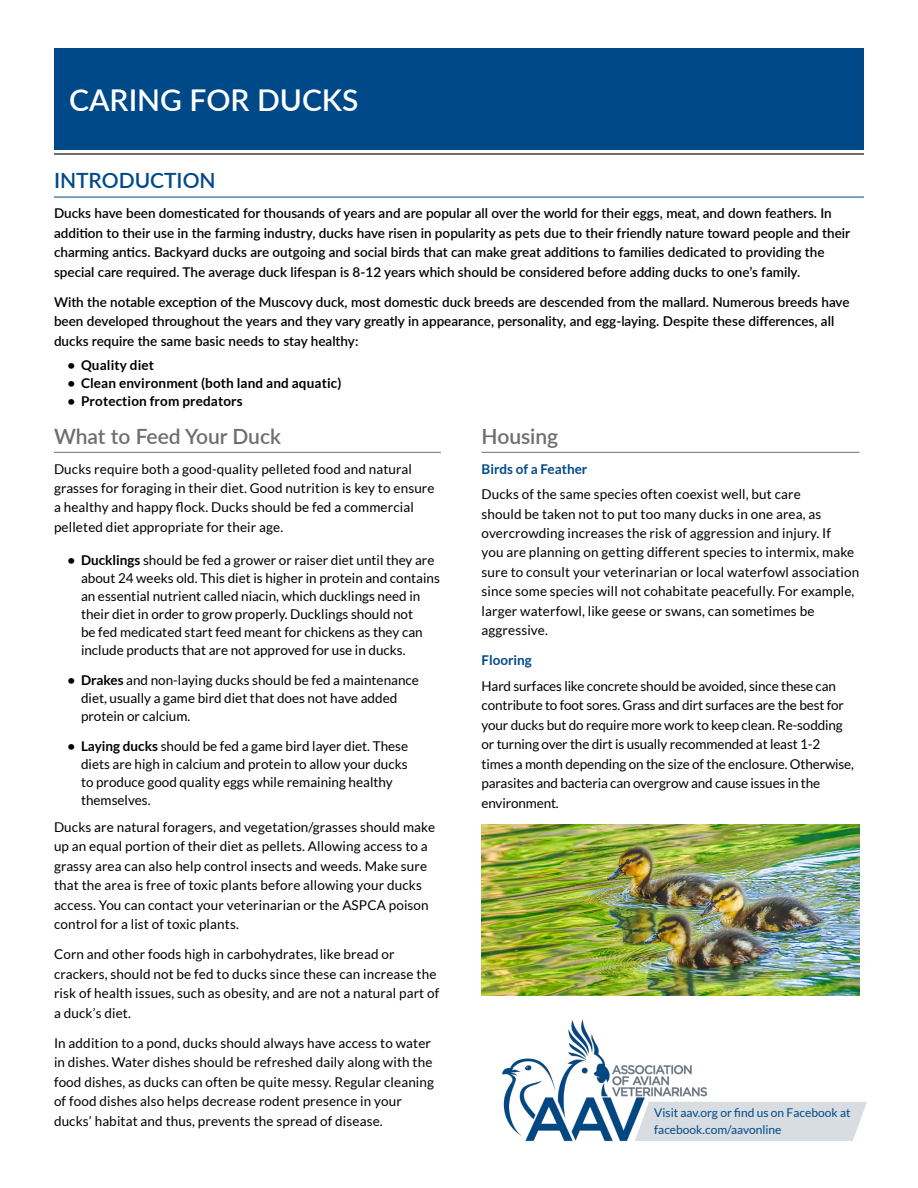
<style>
.page{position:relative;width:918px;height:1188px;background:#fff}
.page>*{position:absolute;margin:0;border:0;box-sizing:border-box;transform-origin:0 0}
.t1{font:600 30px "Lato";color:#fff}
.t2{font:600 21px "Lato";color:#6d6e71}
.t3{font:600 21px "Lato";color:#004988}
.t4{font:13.5px/19.5px "Lato";letter-spacing:.01em;color:#000}
.t5{font:600 13.5px/19.5px "Lato";color:#000}
.t6{font:13.5px/19.5px "Lato";letter-spacing:-.01em;color:#000}
.t7{font:700 13.5px "Lato";letter-spacing:.01em;color:#000}
.t8{font:700 13.5px "Lato";color:#004988}
.t9{font:12px/16.5px "Lato";color:#004988}
.s1{font-weight:700}
</style>
<div class="page">
<div style="left:54px;top:49px;width:810px;height:101px;background:#004988"></div>
<hr style="left:54px;top:153px;width:810px;height:1px;background:#6d6e71">
<hr style="left:54px;top:197px;width:810px;height:1px;background:#004988">
<hr style="left:54px;top:452px;width:387px;height:1px;background:#6d6e71">
<hr style="left:482px;top:452px;width:378px;height:1px;background:#6d6e71">
<img style="left:482px;top:824px;width:378px;height:172px">
<img style="left:502px;top:1019px;width:206px;height:123px">
<div style="left:635px;top:1102px;width:232px;height:39px;background:#d7dde0"></div>
<h1 class="t1" style="left:69px;top:79px;width:291px">CARING FOR DUCKS</h1>
<h2 class="t3" style="left:54px;top:165px;width:163px">INTRODUCTION</h2>
<p class="t5" style="left:54px;top:203px;width:798px">Ducks have been domesticated for thousands of years and are popular all over the world for their eggs, meat, and down feathers. In addition to their use in the farming industry, ducks have risen in popularity as pets due to their friendly nature toward people and their charming antics. Backyard ducks are outgoing and social birds that can make great additions to families dedicated to providing the special care required. The average duck lifespan is 8-12 years which should be considered before adding ducks to one’s family.</p>
<p class="t5" style="left:54px;top:291px;width:797px">With the notable exception of the Muscovy duck, most domestic duck breeds are descended from the mallard. Numerous breeds have been developed throughout the years and they vary greatly in appearance, personality, and egg-laying. Despite these differences, all ducks require the same basic needs to stay healthy:</p>
<p class="t7" style="left:68px;top:357px;width:88px">• Quality diet</p>
<p class="t7" style="left:68px;top:375px;width:276px">• Clean environment (both land and aquatic)</p>
<p class="t7" style="left:68px;top:393px;width:177px">• Protection from predators</p>
<h2 class="t2" style="left:54px;top:421px;width:229px">What to Feed Your Duck</h2>
<p class="t4" style="left:54px;top:459px;width:382px">Ducks require both a good-quality pelleted food and natural grasses for foraging in their diet. Good nutrition is key to ensure a healthy and happy flock. Ducks should be fed a commercial pelleted diet appropriate for their age.</p>
<p class="t4" style="left:81px;top:551px;width:360px;line-height:18px;text-indent:-14px"><span class="s1">• Ducklings</span> should be fed a grower or raiser diet until they are about 24 weeks old. This diet is higher in protein and contains an essential nutrient called niacin, which ducklings need in their diet in order to grow properly. Ducklings should not<br>be fed medicated start feed meant for chickens as they can include products that are not approved for use in ducks.</p>
<p class="t4" style="left:81px;top:671px;width:339px;line-height:18px;text-indent:-14px"><span class="s1">• Drakes</span> and non-laying ducks should be fed a maintenance diet, usually a game bird diet that does not have added protein or calcium.</p>
<p class="t4" style="left:81px;top:737px;width:329px;line-height:18px;text-indent:-14px"><span class="s1">• Laying ducks</span> should be fed a game bird layer diet. These diets are high in calcium and protein to allow your ducks to produce good quality eggs while remaining healthy themselves.</p>
<p class="t4" style="left:54px;top:817px;width:383px">Ducks are natural foragers, and vegetation/grasses should make up an equal portion of their diet as pellets. Allowing access to a grassy area can also help control insects and weeds. Make sure that the area is free of toxic plants before allowing your ducks access. You can contact your veterinarian or the ASPCA poison control for a list of toxic plants.</p>
<p class="t4" style="left:54px;top:945px;width:387px">Corn and other foods high in carbohydrates, like bread or crackers, should not be fed to ducks since these can increase the risk of health issues, such as obesity, and are not a natural part of a duck’s diet.</p>
<p class="t4" style="left:54px;top:1033px;width:382px">In addition to a pond, ducks should always have access to water in dishes. Water dishes should be refreshed daily along with the food dishes, as ducks can often be quite messy. Regular cleaning of food dishes also helps decrease rodent presence in your ducks’ habitat and thus, prevents the spread of disease.</p>
<h2 class="t2" style="left:482px;top:421px;width:78px">Housing</h2>
<p class="t8" style="left:482px;top:461px;width:107px">Birds of a Feather</p>
<p class="t4" style="left:482px;top:484px;width:379px">Ducks of the same species often coexist well, but care<br>should be taken not to put too many ducks in one area, as overcrowding increases the risk of aggression and injury. If<br>you are planning on getting different species to intermix, make sure to consult your veterinarian or local waterfowl association since some species will not cohabitate peacefully. For example, larger waterfowl, like geese or swans, can sometimes be aggressive.</p>
<p class="t8" style="left:482px;top:653px;width:52px">Flooring</p>
<p class="t6" style="left:482px;top:676px;width:374px">Hard surfaces like concrete should be avoided, since these can contribute to foot sores. Grass and dirt surfaces are the best for your ducks but do require more work to keep clean. Re-sodding or turning over the dirt is usually recommended at least 1-2 times a month depending on the size of the enclosure. Otherwise, parasites and bacteria can overgrow and cause issues in the environment.</p>
<p class="t9" style="left:654px;top:1104px;width:198px">Visit aav.org or find us on Facebook at facebook.com/aavonline</p>
</div>
